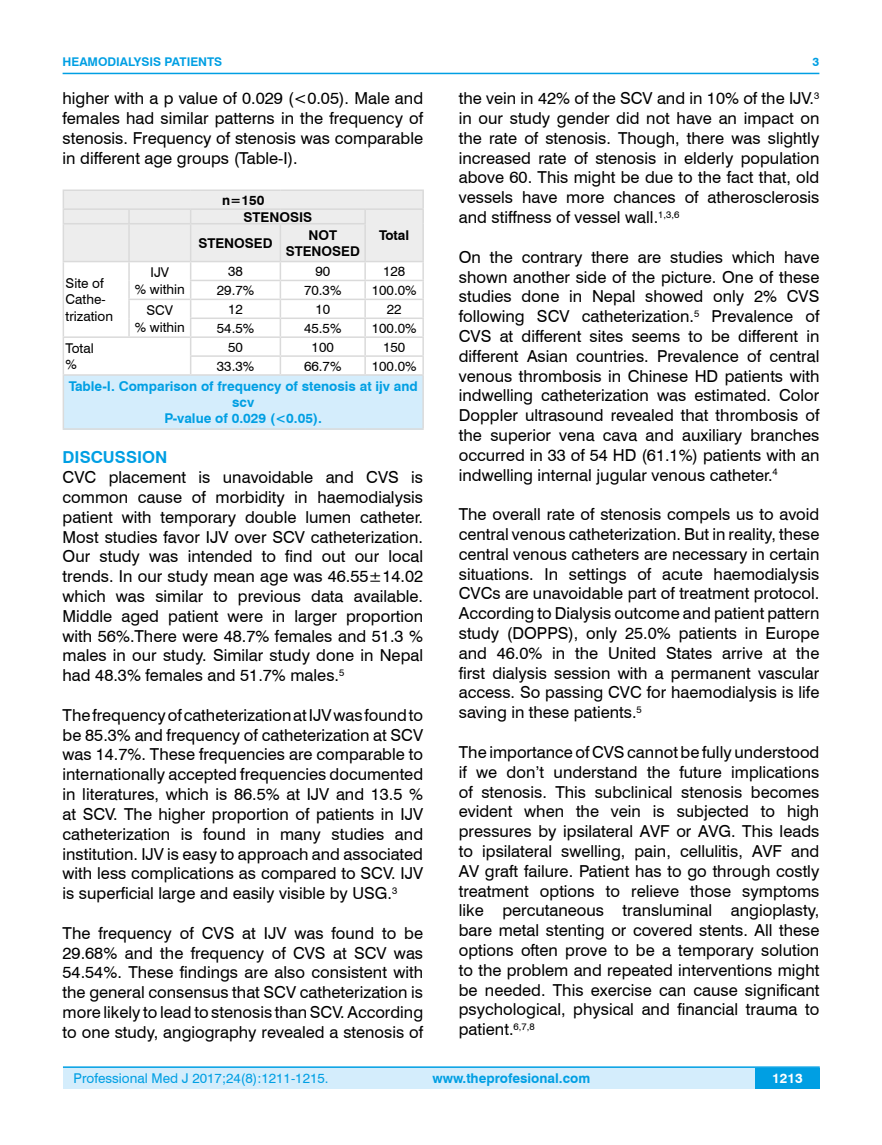
<style>
.page{position:relative;width:882px;height:1145px;background:#fff}
.page>*{position:absolute;margin:0;border:0;box-sizing:border-box;transform-origin:0 0}
.t1{font:16.5px/19.8px "Swiss 721 BT";color:#000;text-align:justify}
.t2{font:700 16.5px "Swiss 721 BT";color:#009fe3}
.t3{font:13.5px/16.2px "Swiss 721 BT";color:#000}
.t4{font:700 13.5px/16.2px "Swiss 721 BT";color:#009fe3;text-align:center}
.t5{font:13.5px "Swiss 721 BT";color:#009fe3}
.t6{font:700 13.5px/16.8px "Swiss 721 BT";color:#000}
.t7{font:700 13.5px "Swiss 721 BT";color:#fff}
.t8{font:700 12px "Swiss 721 BT";color:#009fe3}
</style>
<div class="page">
<div style="left:63px;top:1067px;width:756px;height:21px;background:#d4edfc"></div>
<hr style="left:63px;top:1066px;width:756px;height:2px;background:#009fe3">
<div style="left:754px;top:1068px;width:65px;height:20px;background:#009fe3"></div>
<hr style="left:63px;top:73px;width:756px;height:1px;background:#009fe3">
<div style="left:63px;top:375px;width:360px;height:54px;background:#d4edfc"></div>
<hr style="left:63px;top:189px;width:66px;height:2px;background:#dadada">
<hr style="left:129px;top:189px;width:61px;height:2px;background:#dadada">
<hr style="left:190px;top:189px;width:90px;height:2px;background:#dadada">
<hr style="left:280px;top:189px;width:85px;height:2px;background:#dadada">
<hr style="left:365px;top:189px;width:58px;height:2px;background:#dadada">
<svg style="left:63px;top:191px;width:360px;height:183px"></svg>
<hr style="left:63px;top:374px;width:66px;height:2px;background:#dadada">
<hr style="left:63px;top:376px;width:1px;height:52px;background:#dadada">
<hr style="left:129px;top:374px;width:61px;height:2px;background:#dadada">
<hr style="left:190px;top:374px;width:90px;height:2px;background:#dadada">
<hr style="left:280px;top:374px;width:85px;height:2px;background:#dadada">
<hr style="left:365px;top:374px;width:58px;height:2px;background:#dadada">
<hr style="left:422px;top:376px;width:1px;height:52px;background:#dadada">
<hr style="left:63px;top:428px;width:66px;height:2px;background:#dadada">
<hr style="left:129px;top:428px;width:61px;height:2px;background:#dadada">
<hr style="left:190px;top:428px;width:90px;height:2px;background:#dadada">
<hr style="left:280px;top:428px;width:85px;height:2px;background:#dadada">
<hr style="left:365px;top:428px;width:58px;height:2px;background:#dadada">
<p class="t8" style="left:63px;top:53px;width:161px">HEAMODIALYSIS PATIENTS</p>
<p class="t1" style="left:63px;top:88px;width:362px">higher with a p value of 0.029 (&lt;0.05). Male and females had similar patterns in the frequency of stenosis. Frequency of stenosis was comparable in different age groups (Table-I).</p>
<p class="t6" style="left:243px;top:191px;width:70px;text-indent:-21px">n=150<br>STENOSIS</p>
<p class="t6" style="left:379px;top:227px;width:32px">Total</p>
<p class="t6" style="left:198px;top:234px;width:76px">STENOSED</p>
<p class="t6" style="left:285px;top:226px;width:76px;line-height:16.2px;text-align:center">NOT<br>STENOSED</p>
<p class="t3" style="left:66px;top:275px;width:49px">Site of<br>Cathe&shy;trization</p>
<p class="t3" style="left:135px;top:264px;width:52px;text-align:center">IJV<br>% within</p>
<p class="t3" style="left:228px;top:263px;width:16px">38</p>
<p class="t3" style="left:315px;top:263px;width:16px">90</p>
<p class="t3" style="left:383px;top:263px;width:24px">128</p>
<p class="t3" style="left:217px;top:282px;width:39px">29.7%</p>
<p class="t3" style="left:304px;top:282px;width:39px">70.3%</p>
<p class="t3" style="left:371px;top:282px;width:46px">100.0%</p>
<p class="t3" style="left:135px;top:302px;width:52px;text-align:center">SCV<br>% within</p>
<p class="t3" style="left:228px;top:300px;width:16px">12</p>
<p class="t3" style="left:315px;top:300px;width:16px">10</p>
<p class="t3" style="left:386px;top:300px;width:16px">22</p>
<p class="t3" style="left:217px;top:319px;width:39px">54.5%</p>
<p class="t3" style="left:304px;top:319px;width:39px">45.5%</p>
<p class="t3" style="left:371px;top:319px;width:46px">100.0%</p>
<p class="t3" style="left:66px;top:340px;width:30px">Total %</p>
<p class="t3" style="left:228px;top:338px;width:16px">50</p>
<p class="t3" style="left:311px;top:338px;width:24px">100</p>
<p class="t3" style="left:383px;top:338px;width:24px">150</p>
<p class="t3" style="left:217px;top:357px;width:39px">33.3%</p>
<p class="t3" style="left:304px;top:357px;width:39px">66.7%</p>
<p class="t3" style="left:371px;top:357px;width:46px">100.0%</p>
<p class="t4" style="left:69px;top:377px;width:350px">Table-I. Comparison of frequency of stenosis at ijv and scv<br>P-value of 0.029 (&lt;0.05).</p>
<p class="t2" style="left:63px;top:446px;width:106px">DISCUSSION</p>
<p class="t1" style="left:63px;top:467px;width:362px">CVC placement is unavoidable and CVS is common cause of morbidity in haemodialysis patient with temporary double lumen catheter.<br>Most studies favor IJV over SCV catheterization.<br>Our study was intended to find out our local trends. In our study mean age was 46.55±14.02 which was similar to previous data available.<br>Middle aged patient were in larger proportion with 56%.There were 48.7% females and 51.3 % males in our study. Similar study done in Nepal had 48.3% females and 51.7% males.<sup>5</sup></p>
<p class="t1" style="left:63px;top:704px;width:362px">The frequency of catheterization at IJV was found to be 85.3% and frequency of catheterization at SCV was 14.7%. These frequencies are comparable to internationally accepted frequencies documented in literatures, which is 86.5% at IJV and 13.5 % at SCV. The higher proportion of patients in IJV catheterization is found in many studies and institution. IJV is easy to approach and associated with less complications as compared to SCV. IJV is superficial large and easily visible by USG.<sup>3</sup></p>
<p class="t1" style="left:63px;top:922px;width:362px">The frequency of CVS at IJV was found to be 29.68% and the frequency of CVS at SCV was 54.54%. These findings are also consistent with the general consensus that SCV catheterization is more likely to lead to stenosis than SCV. According to one study, angiography revealed a stenosis of</p>
<p class="t8" style="left:812px;top:53px;width:8px">3</p>
<p class="t1" style="left:458px;top:88px;width:362px">the vein in 42% of the SCV and in 10% of the IJV.<sup>3 </sup>in our study gender did not have an impact on the rate of stenosis. Though, there was slightly increased rate of stenosis in elderly population above 60. This might be due to the fact that, old vessels have more chances of atherosclerosis and stiffness of vessel wall.<sup>1,3,6</sup></p>
<p class="t1" style="left:458px;top:246px;width:362px">On the contrary there are studies which have shown another side of the picture. One of these studies done in Nepal showed only 2% CVS following SCV catheterization.<sup>5</sup> Prevalence of CVS at different sites seems to be different in different Asian countries. Prevalence of central venous thrombosis in Chinese HD patients with indwelling catheterization was estimated. Color Doppler ultrasound revealed that thrombosis of the superior vena cava and auxiliary branches occurred in 33 of 54 HD (61.1%) patients with an indwelling internal jugular venous catheter.<sup>4</sup></p>
<p class="t1" style="left:458px;top:504px;width:362px">The overall rate of stenosis compels us to avoid central venous catheterization. But in reality, these central venous catheters are necessary in certain situations. In settings of acute haemodialysis CVCs are unavoidable part of treatment protocol.<br>According to Dialysis outcome and patient pattern study (DOPPS), only 25.0% patients in Europe and 46.0% in the United States arrive at the first dialysis session with a permanent vascular access. So passing CVC for haemodialysis is life saving in these patients.<sup>5</sup></p>
<p class="t1" style="left:458px;top:741px;width:362px">The importance of CVS cannot be fully understood if we don’t understand the future implications of stenosis. This subclinical stenosis becomes evident when the vein is subjected to high pressures by ipsilateral AVF or AVG. This leads to ipsilateral swelling, pain, cellulitis, AVF and AV graft failure. Patient has to go through costly treatment options to relieve those symptoms like percutaneous transluminal angioplasty, bare metal stenting or covered stents. All these options often prove to be a temporary solution to the problem and repeated interventions might be needed. This exercise can cause significant psychological, physical and financial trauma to patient.<sup>6,7,8</sup></p>
<p class="t5" style="left:74px;top:1069px;width:256px">Professional Med J 2017;24(8):1211-1215.</p>
<p class="t4" style="left:432px;top:1069px;width:159px">www.theprofesional.com</p>
<p class="t7" style="left:771px;top:1069px;width:32px">1213</p>
</div>
